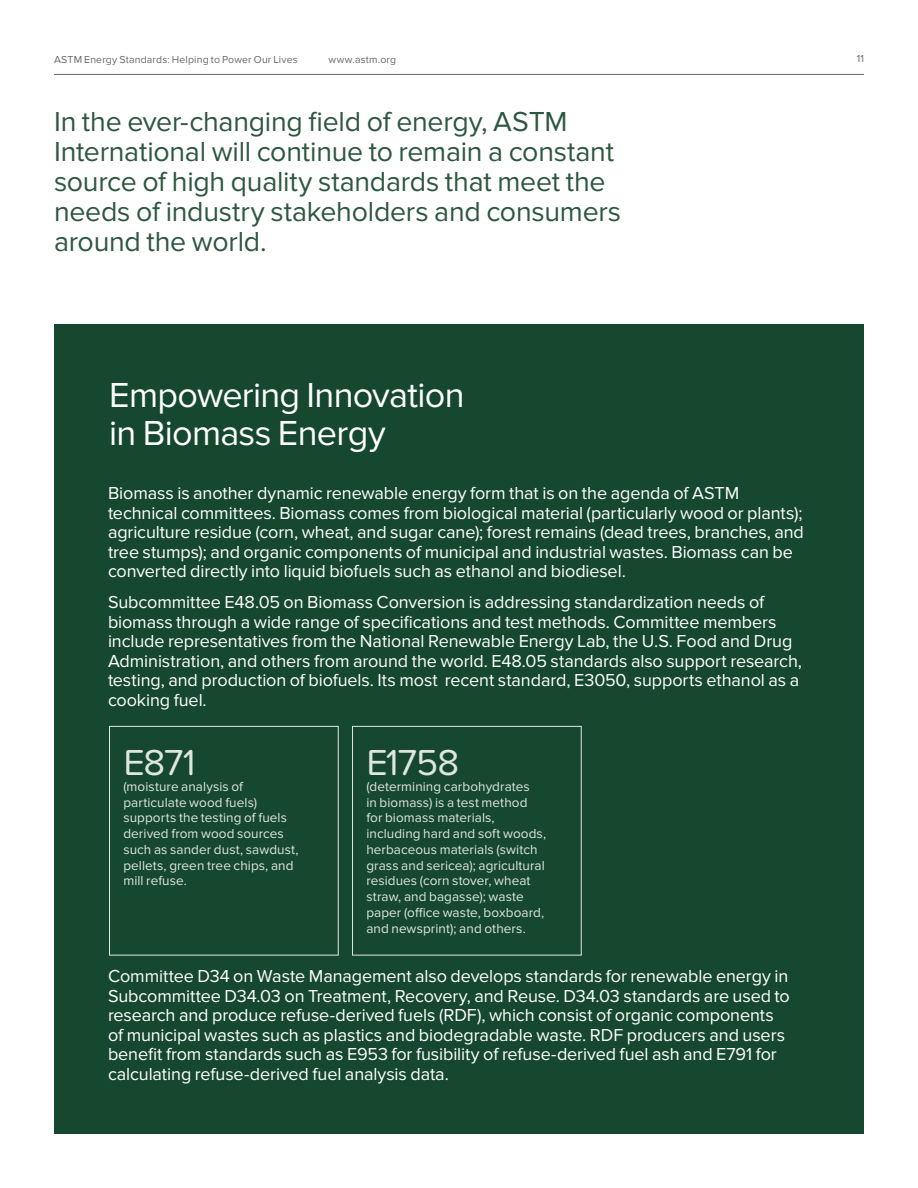
<style>
.page{position:relative;width:918px;height:1188px;background:#fff}
.page>*{position:absolute;margin:0;border:0;box-sizing:border-box;transform-origin:0 0}
.t1{font:37.5px "Proxima Nova Soft";letter-spacing:-.025em;color:#dfe6e1}
.t2{font:36px/37.5px "Proxima Nova";letter-spacing:-.02em;color:#fff}
.t3{font:28.5px/30px "Proxima Nova";letter-spacing:-.01em;color:#2d5740}
.t4{font:18px/19.5px "Proxima Nova";letter-spacing:-.005em;color:#fff}
.t5{font:13.5px/15.8px "Proxima Nova";letter-spacing:.005em;color:#dfe6e1}
.t6{font:10.5px "Proxima Nova";letter-spacing:.015em;color:#69696c}
</style>
<div class="page">
<hr style="left:54px;top:74px;width:810px;height:1px;background:#69696c">
<div style="left:54px;top:324px;width:810px;height:810px;background:#164830"></div>
<div style="left:109px;top:726px;width:230px;height:230px;border:1px solid #dfe6e1"></div>
<div style="left:352px;top:726px;width:230px;height:230px;border:1px solid #dfe6e1"></div>
<p class="t6" style="left:54px;top:53px;width:245px">ASTM Energy Standards: Helping to Power Our Lives</p>
<p class="t6" style="left:328px;top:53px;width:69px">www.astm.org</p>
<p class="t6" style="left:857px;top:53px;width:9px">11</p>
<h3 class="t3" style="left:54px;top:106px;width:569px">In the ever-changing field of energy, ASTM International will continue to remain a constant source of high quality standards that meet the needs of industry stakeholders and consumers around the world.</h3>
<h2 class="t2" style="left:109px;top:377px;width:357px">Empowering Innovation in Biomass Energy</h2>
<p class="t4" style="left:108px;top:484px;width:697px">Biomass is another dynamic renewable energy form that is on the agenda of ASTM technical committees. Biomass comes from biological material (particularly wood or plants); agriculture residue (corn, wheat, and sugar cane); forest remains (dead trees, branches, and tree stumps); and organic components of municipal and industrial wastes. Biomass can be converted directly into liquid biofuels such as ethanol and biodiesel.</p>
<p class="t4" style="left:108px;top:593px;width:696px">Subcommittee E48.05 on Biomass Conversion is addressing standardization needs of biomass through a wide range of specifications and test methods. Committee members include representatives from the National Renewable Energy Lab, the U.S. Food and Drug Administration, and others from around the world. E48.05 standards also support research, testing, and production of biofuels. Its most recent standard, E3050, supports ethanol as a cooking fuel.</p>
<h1 class="t1" style="left:123px;top:741px;width:74px">E871</h1>
<p class="t5" style="left:123px;top:779px;width:177px">(moisture analysis of particulate wood fuels) supports the testing of fuels derived from wood sources such as sander dust, sawdust, pellets, green tree chips, and mill refuse.</p>
<h1 class="t1" style="left:366px;top:741px;width:94px">E1758</h1>
<p class="t5" style="left:366px;top:779px;width:181px">(determining carbohydrates<br>in biomass) is a test method for biomass materials, including hard and soft woods, herbaceous materials (switch grass and sericea); agricultural residues (corn stover, wheat straw, and bagasse); waste paper (office waste, boxboard, and newsprint); and others.</p>
<p class="t4" style="left:108px;top:967px;width:683px">Committee D34 on Waste Management also develops standards for renewable energy in Subcommittee D34.03 on Treatment, Recovery, and Reuse. D34.03 standards are used to research and produce refuse-derived fuels (RDF), which consist of organic components of municipal wastes such as plastics and biodegradable waste. RDF producers and users benefit from standards such as E953 for fusibility of refuse-derived fuel ash and E791 for calculating refuse-derived fuel analysis data.</p>
</div>
